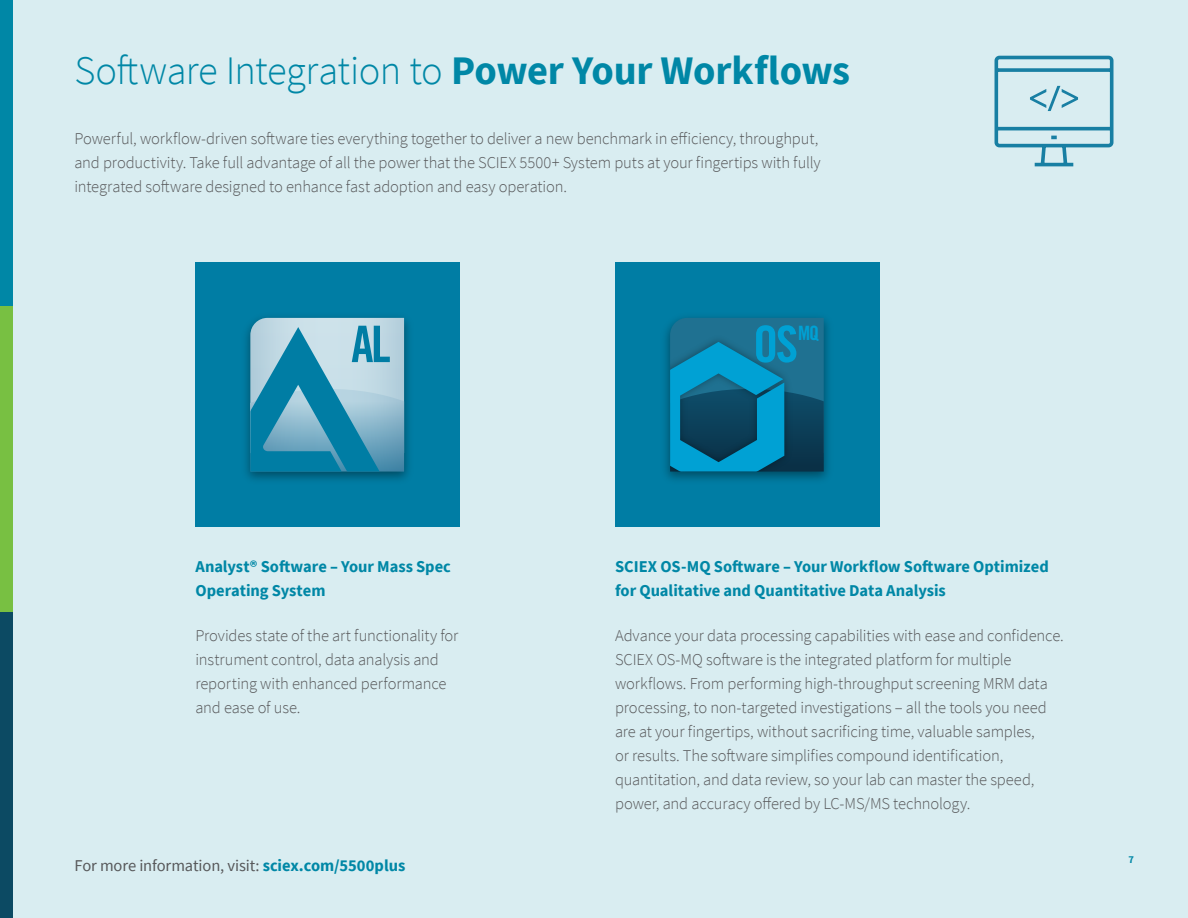
<style>
.page{position:relative;width:1188px;height:918px;background:#d9edf1}
.page>*{position:absolute;margin:0;border:0;box-sizing:border-box;transform-origin:0 0}
.t1{font:50.4px "Trade Gothic Bold Cond Twenty";color:#007da4}
.t2{font:50.4px "Trade Gothic Bold Cond Twenty";color:#00a1d4}
.Legal_back_page{font:300 40.5px "Source Sans Pro";letter-spacing:-.015em;color:#0087a6}
.t3{font:19.8px "Trade Gothic Bold Cond Twenty";color:#00a1d4}
.Bullets{font:300 16.5px/24px "Source Sans Pro";letter-spacing:-.01em;color:#57585a}
.Bullets-2{font:700 16.5px/24px "Source Sans Pro";letter-spacing:-.005em;color:#0087a6}
.t4{font:16.5px "Source Sans Pro";letter-spacing:-.01em;color:#57585a}
.t5{font:700 10.5px "Source Sans Pro";color:#0087a6}
.s1{font-weight:700}
.s2{font-weight:700;color:#0087a6}
</style>
<div class="page">
<svg style="left:994px;top:56px;width:120px;height:111px"></svg>
<div style="left:195px;top:263px;width:264px;height:264px;background:#007da4"></div>
<img style="left:246px;top:317px;width:163px;height:163px">
<svg style="left:250px;top:318px;width:154px;height:154px"></svg>
<div style="left:615px;top:263px;width:264px;height:264px;background:#007da4"></div>
<svg style="left:670px;top:318px;width:154px;height:154px;background:#0e6e91"></svg>
<div style="left:0;top:306px;width:13px;height:306px;background:#78c042"></div>
<div style="left:0;top:612px;width:13px;height:306px;background:#0c4a63"></div>
<div style="left:0;top:0;width:13px;height:306px;background:#0087a6"></div>
<p class="Legal_back_page" style="left:74px;top:46px;width:777px">Software Integration to <span class="s1">Power Your Workflows</span></p>
<p class="Bullets" style="left:74px;top:127px;width:748px">Powerful, workflow-driven software ties everything together to deliver a new benchmark in efficiency, throughput, and productivity. Take full advantage of all the power that the SCIEX 5500+ System puts at your fingertips with fully integrated software designed to enhance fast adoption and easy operation.</p>
<p class="t1" style="left:351px;top:314px;width:41px">AL</p>
<p class="t2" style="left:753px;top:314px;width:47px">OS</p>
<p class="t3" style="left:798px;top:321px;width:22px">MQ</p>
<p class="Bullets-2" style="left:195px;top:554px;width:257px">Analyst® Software – Your Mass Spec<br>Operating System</p>
<p class="Bullets" style="left:195px;top:624px;width:265px">Provides state of the art functionality for instrument control, data analysis and reporting with enhanced performance and ease of use.</p>
<p class="t4" style="left:74px;top:855px;width:332px">For more information, visit: <span class="s2">sciex.com/5500plus</span></p>
<p class="Bullets-2" style="left:615px;top:554px;width:435px">SCIEX OS-MQ Software – Your Workflow Software Optimized for Qualitative and Quantitative Data Analysis</p>
<p class="Bullets" style="left:615px;top:624px;width:450px">Advance your data processing capabilities with ease and confidence.<br>SCIEX OS-MQ software is the integrated platform for multiple workflows. From performing high-throughput screening MRM data processing, to non-targeted investigations – all the tools you need are at your fingertips, without sacrificing time, valuable samples,<br>or results. The software simplifies compound identification, quantitation, and data review, so your lab can master the speed, power, and accuracy offered by LC-MS/MS technology.</p>
<p class="t5" style="left:1128px;top:853px;width:7px">7</p>
</div>
